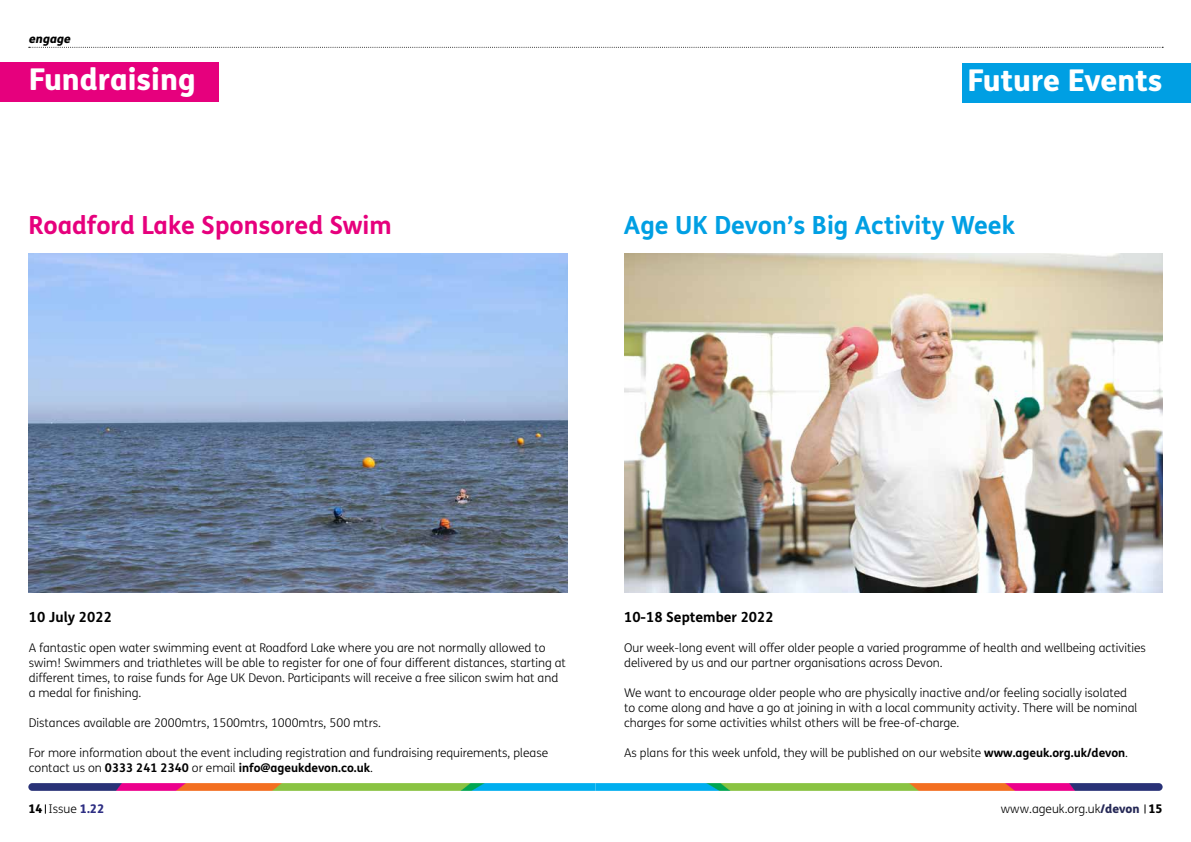
<style>
.page{position:relative;width:1191px;height:842px;background:#fff}
.page>*{position:absolute;margin:0;border:0;box-sizing:border-box;transform-origin:0 0}
.t1{font:800 30px "FS Me";color:#fff}
.t2{font:700 25px "FS Me";color:#009fe3}
.t3{font:700 25px "FS Me";color:#e6007d}
.t4{font:700 14px "FS Me";color:#000}
.t5{font:300 12px/15px "FS Me";color:#000}
.t6{font:italic 800 12px "FS Me";color:#000}
.s1{font-weight:700}
.s2{font-weight:800}
.s3{font-weight:800;color:#2d2e83}
.s4{font-weight:800;color:#262957}
</style>
<div class="page">
<img style="left:28px;top:783px;width:1134px;height:8px">
<svg style="left:29px;top:47px;width:1134px;height:1px"></svg>
<img style="left:624px;top:254px;width:538px;height:338px">
<div style="left:0;top:62px;width:219px;height:40px;background:#e6007d"></div>
<img style="left:29px;top:254px;width:538px;height:338px">
<div style="left:962px;top:64px;width:229px;height:39px;background:#009fe3"></div>
<p class="t6" style="left:28px;top:29px;width:47px">engage</p>
<h1 class="t1" style="left:29px;top:55px;width:168px">Fundraising</h1>
<h2 class="t3" style="left:29px;top:205px;width:365px">Roadford Lake Sponsored Swim</h2>
<h1 class="t1" style="left:967px;top:57px;width:196px">Future Events</h1>
<h2 class="t2" style="left:624px;top:206px;width:393px">Age UK Devon’s Big Activity Week</h2>
<p class="t4" style="left:29px;top:606px;width:85px">10 July 2022</p>
<p class="t5" style="left:29px;top:640px;width:538px">A fantastic open water swimming event at Roadford Lake where you are not normally allowed to swim! Swimmers and triathletes will be able to register for one of four different distances, starting at different times, to raise funds for Age UK Devon. Participants will receive a free silicon swim hat and a medal for finishing.</p>
<p class="t5" style="left:29px;top:715px;width:354px">Distances available are 2000mtrs, 1500mtrs, 1000mtrs, 500 mtrs.</p>
<p class="t5" style="left:29px;top:745px;width:521px">For more information about the event including registration and fundraising requirements, please contact us on <span class="s1">0333 241 2340</span> or email <span class="s1">info@ageukdevon.co.uk</span>.</p>
<p class="t4" style="left:624px;top:606px;width:151px">10-18 September 2022</p>
<p class="t5" style="left:624px;top:640px;width:523px">Our week-long event will offer older people a varied programme of health and wellbeing activities delivered by us and our partner organisations across Devon.</p>
<p class="t5" style="left:624px;top:685px;width:515px">We want to encourage older people who are physically inactive and/or feeling socially isolated to come along and have a go at joining in with a local community activity. There will be nominal charges for some activities whilst others will be free-of-charge.</p>
<p class="t5" style="left:624px;top:745px;width:505px">As plans for this week unfold, they will be published on our website <span class="s1">www.ageuk.org.uk/devon</span>.</p>
<p class="t5" style="left:28px;top:801px;width:77px"><span class="s2">14</span> Issue <span class="s3">1.22</span></p>
<p class="t5" style="left:1000px;top:801px;width:163px">www.ageuk.org.uk<span class="s4">/devon</span> <span class="s2">15</span></p>
</div>
